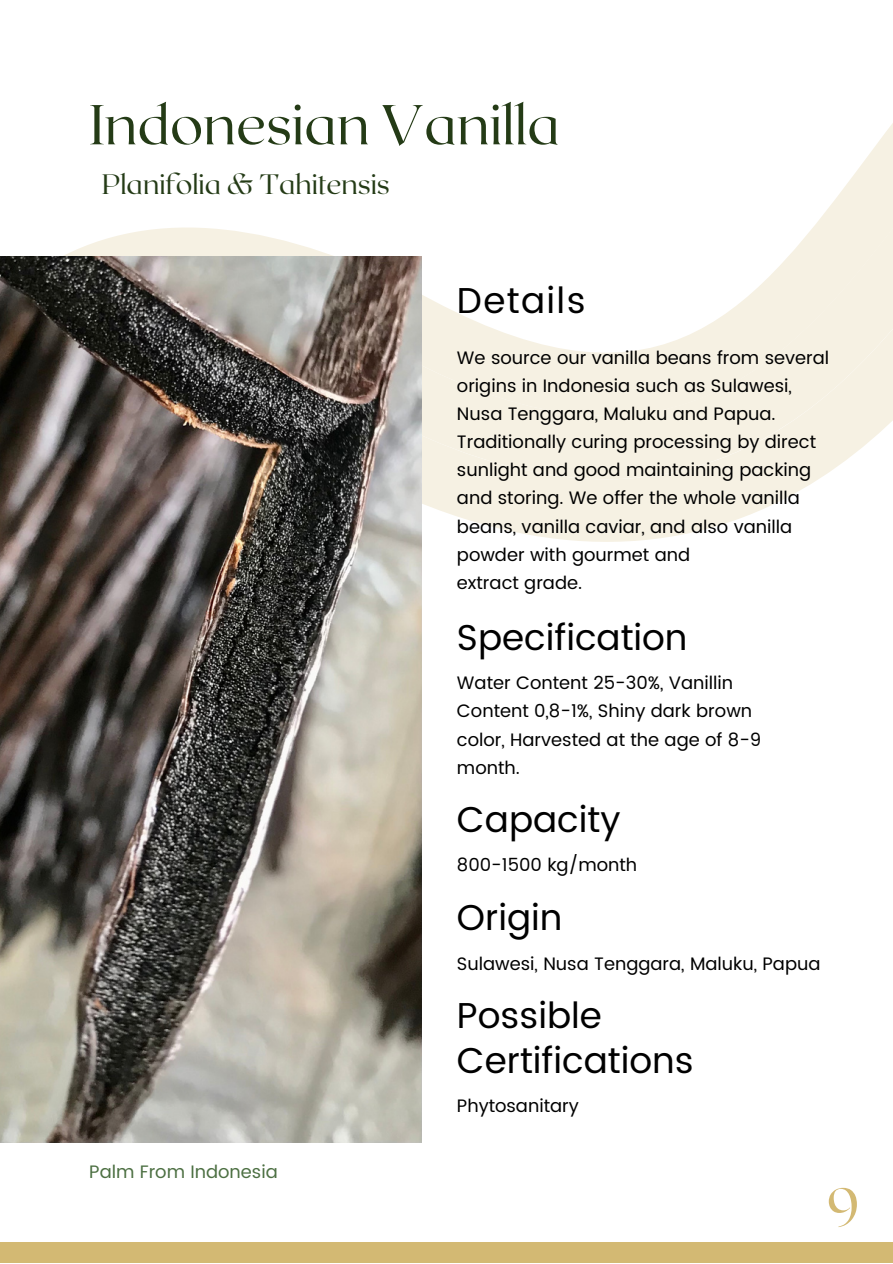
<style>
.page{position:relative;width:893px;height:1264px;background:#fff}
.page>*{position:absolute;margin:0;border:0;box-sizing:border-box;transform-origin:0 0}
.t1{font:300 56.1px "Roxborough CF";color:#243b16}
.t2{font:300 54px "Roxborough CF";color:#d3b973}
.t3{font:36px/45px "Poppins";color:#000}
.t4{font:36px "Poppins";letter-spacing:.04em;color:#000}
.t5{font:300 28.05px "Roxborough CF";color:#243b16}
.t6{font:18px/28px "Poppins";color:#000}
.t7{font:18px "Poppins";color:#4d7043}
</style>
<div class="page">
<svg style="left:64px;top:124px;width:828px;height:604px"></svg>
<div style="left:0;top:1242px;width:892px;height:20px;background:#d3b973"></div>
<img style="left:0;top:256px;width:421px;height:886px">
<p class="t1" style="left:89px;top:88px;width:472px">Indonesian Vanilla</p>
<p class="t5" style="left:102px;top:166px;width:289px">Planifolia &amp; Tahitensis</p>
<p class="t4" style="left:457px;top:279px;width:130px">Details</p>
<p class="t6" style="left:457px;top:343px;width:374px">We source our vanilla beans from several origins in Indonesia such as Sulawesi, Nusa Tenggara, Maluku and Papua.<br>Traditionally curing processing by direct sunlight and good maintaining packing and storing. We offer the whole vanilla beans, vanilla caviar, and also vanilla powder with gourmet and</p>
<p class="t6" style="left:457px;top:568px;width:127px">extract grade.</p>
<p class="t3" style="left:457px;top:615px;width:232px">Specification</p>
<p class="t6" style="left:457px;top:669px;width:306px">Water Content 25-30%, Vanillin<br>Content 0,8-1%, Shiny dark brown color, Harvested at the age of 8-9 month.</p>
<p class="t3" style="left:457px;top:796px;width:165px">Capacity</p>
<p class="t6" style="left:457px;top:851px;width:182px">800-1500 kg/month</p>
<p class="t3" style="left:457px;top:895px;width:107px">Origin</p>
<p class="t6" style="left:457px;top:949px;width:365px">Sulawesi, Nusa Tenggara, Maluku, Papua</p>
<p class="t3" style="left:457px;top:993px;width:238px">Possible<br>Certifications</p>
<p class="t7" style="left:89px;top:1160px;width:190px">Palm From Indonesia</p>
<p class="t6" style="left:457px;top:1092px;width:123px">Phytosanitary</p>
<p class="t2" style="left:826px;top:1172px;width:34px">9</p>
</div>
